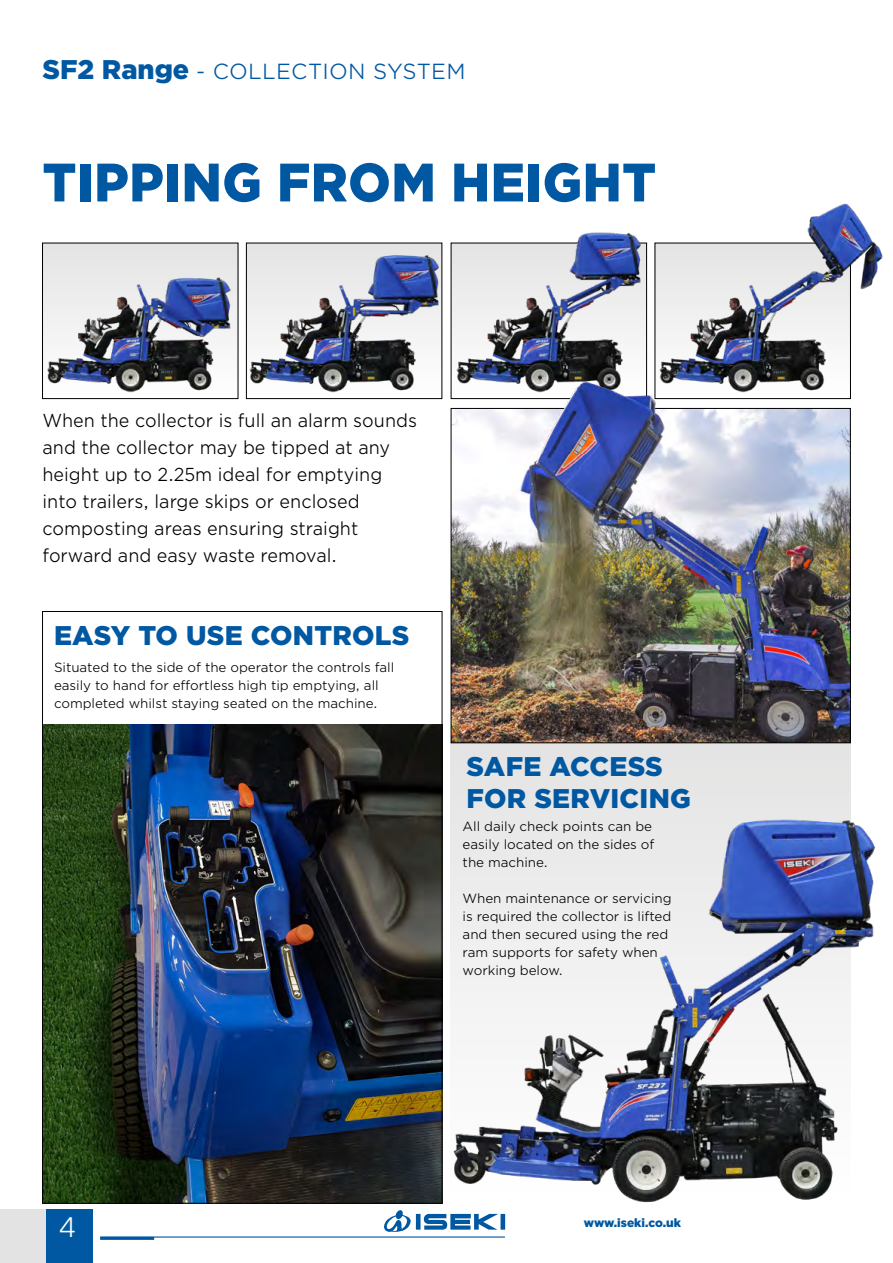
<style>
.page{position:relative;width:893px;height:1263px;background:#fff}
.page>*{position:absolute;margin:0;border:0;box-sizing:border-box;transform-origin:0 0}
.t1{font:900 54px "Gotham";letter-spacing:.01em;color:#0058a2;scale:.95 1}
.t2{font:900 27px/32.4px "Gotham";letter-spacing:.01em;color:#0058a2}
.t3{font:27px "Gotham Office";color:#fff}
.t4{font:21px "Gotham Office";letter-spacing:.015em;color:#0058a2}
.t5{font:18px/27px "Gotham Office";color:#000;scale:.95 1}
.t6{font:12.75px/18px "Gotham Office";letter-spacing:-.005em;color:#000}
.t7{font:900 12px "Gotham";color:#0058a2}
.s1{font-family:"Gotham";font-weight:900;font-size:27px}
</style>
<div class="page">
<img style="left:44px;top:725px;width:396px;height:476px">
<div style="left:43px;top:1210px;width:49px;height:53px;background:#0058a2"></div>
<div style="left:0;top:1210px;width:46px;height:53px;background:#e3e3e3"></div>
<svg style="left:384px;top:1210px;width:121px;height:22px"></svg>
<hr style="left:100px;top:1236px;width:405px;height:1px;background:#0058a2">
<hr style="left:100px;top:1237px;width:54px;height:3px;background:#0058a2">
<div style="left:451px;top:743px;width:399px;height:460px;background:#e6e6e5"></div>
<div style="left:43px;top:243px;width:195px;height:156px;background:linear-gradient(to bottom,#e4e4e3,#fff)"></div>
<div style="left:42px;top:243px;width:196px;height:156px;border:1px solid #000"></div>
<img style="left:42px;top:256px;width:191px;height:142px">
<img style="left:238px;top:242px;width:205px;height:156px">
<img style="left:450px;top:232px;width:198px;height:166px">
<img style="left:654px;top:203px;width:229px;height:195px">
<img style="left:451px;top:408px;width:400px;height:335px">
<img style="left:525px;top:377px;width:162px;height:76px">
<img style="left:450px;top:813px;width:426px;height:390px">
<h3 class="t4" style="left:43px;top:58px;width:425px"><span class="s1">SF2 Range</span> - COLLECTION SYSTEM</h3>
<h1 class="t1" style="left:43px;top:151px;width:647px">TIPPING FROM HEIGHT</h1>
<h3 class="t5" style="left:43px;top:406px;width:396px">When the collector is full an alarm sounds and the collector may be tipped at any height up to 2.25m ideal for emptying into trailers, large skips or enclosed composting areas ensuring straight forward and easy waste removal.</h3>
<h2 class="t2" style="left:54px;top:619px;width:357px">EASY TO USE CONTROLS</h2>
<p class="t6" style="left:54px;top:658px;width:342px">Situated to the side of the operator the controls fall easily to hand for effortless high tip emptying, all completed whilst staying seated on the machine.</p>
<h2 class="t2" style="left:466px;top:749px;width:226px">SAFE ACCESS<br>FOR SERVICING</h2>
<p class="t6" style="left:463px;top:817px;width:193px">All daily check points can be easily located on the sides of the machine.</p>
<p class="t6" style="left:463px;top:889px;width:211px">When maintenance or servicing is required the collector is lifted and then secured using the red ram supports for safety when working below.</p>
<h2 class="t3" style="left:59px;top:1209px;width:19px">4</h2>
<p class="t7" style="left:584px;top:1216px;width:99px">www.iseki.co.uk</p>
</div>
